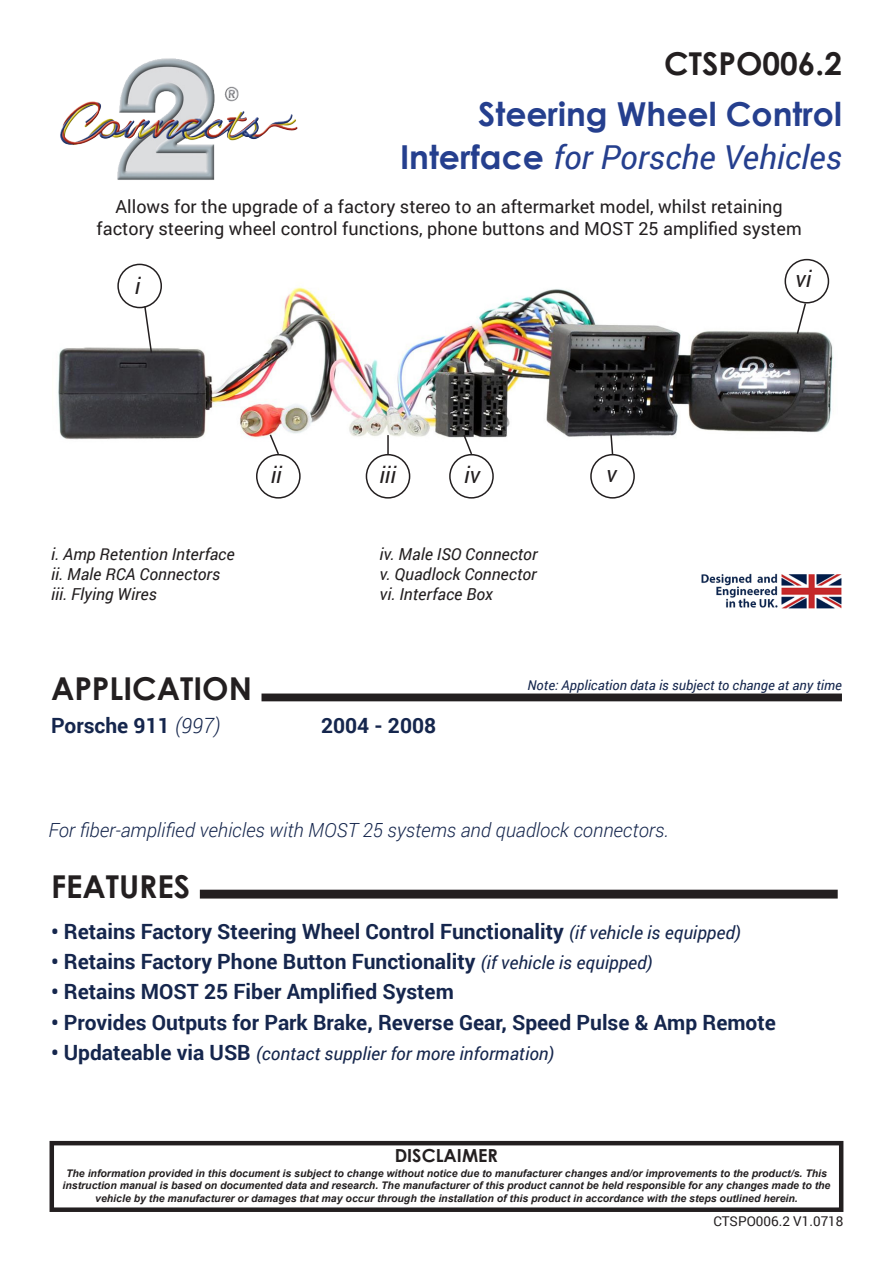
<style>
.page{position:relative;width:893px;height:1263px;background:#fff}
.page>*{position:absolute;margin:0;border:0;box-sizing:border-box;transform-origin:0 0}
.t1{font:italic 33px "Roboto";color:#253f8e}
.t2{font:700 33px "Century Gothic";color:#253f8e}
.t3{font:700 31.5px "Century Gothic";color:#231f20}
.t4{font:italic 22.5px "Roboto";color:#231f20}
.t5{font:700 21px "Roboto";color:#15264d}
.t6{font:italic 300 19.5px "Roboto";color:#15264d}
.t7{font:18px "Roboto";color:#231f20}
.t8{font:italic 18px "Roboto";color:#15264d}
.t9{font:700 18px "Century Gothic";color:#231f20}
.t10{font:italic 16.5px "Roboto";color:#231f20}
.t11{font:italic 13.5px "Roboto";color:#15264d}
.t12{font:13.5px "Roboto";color:#231f20}
.t13{font:italic 700 10.5px/12.6px "Arial";color:#231f20;text-align:center}
.s1{font-family:"Century Gothic";font-weight:700;font-style:normal}
.s2{font-weight:300;font-style:italic}
.s3{font-weight:400;font-style:italic;font-size:18px}
.s4{font-weight:700;font-style:normal;font-size:21px}
</style>
<div class="page">
<img style="left:60px;top:58px;width:238px;height:122px">
<div style="left:261px;top:693px;width:581px;height:8px;border:3px solid #231f20"></div>
<div style="left:200px;top:890px;width:638px;height:8px;border:3px solid #231f20"></div>
<img style="left:58px;top:258px;width:775px;height:239px">
<div style="left:50px;top:1141px;width:793px;height:71px;border:4px solid #231f20"></div>
<img style="left:701px;top:573px;width:141px;height:36px">
<div style="left:784px;top:259px;width:45px;height:44px;border:2px solid #231f20;border-radius:50%"></div>
<div style="left:256px;top:454px;width:45px;height:45px;border:2px solid #231f20;border-radius:50%"></div>
<div style="left:135px;top:270px;width:24px;height:30px;background:#fff"></div>
<div style="left:117px;top:264px;width:45px;height:44px;border:2px solid #231f20;border-radius:50%"></div>
<div style="left:366px;top:454px;width:44px;height:45px;border:2px solid #231f20;border-radius:50%"></div>
<div style="left:449px;top:454px;width:45px;height:45px;border:2px solid #231f20;border-radius:50%"></div>
<div style="left:590px;top:454px;width:45px;height:45px;border:2px solid #231f20;border-radius:50%"></div>
<svg style="left:143px;top:305px;width:10px;height:49px"></svg>
<svg style="left:268px;top:433px;width:12px;height:23px"></svg>
<svg style="left:387px;top:435px;width:2px;height:19px"></svg>
<svg style="left:462px;top:433px;width:11px;height:23px"></svg>
<svg style="left:609px;top:433px;width:5px;height:23px"></svg>
<svg style="left:796px;top:302px;width:11px;height:34px"></svg>
<p class="t3" style="left:664px;top:39px;width:179px">CTSPO006.2</p>
<p class="t2" style="left:478px;top:89px;width:365px">Steering Wheel Control</p>
<p class="t1" style="left:400px;top:134px;width:443px"><span class="s1">Interface</span> for Porsche Vehicles</p>
<p class="t7" style="left:116px;top:194px;width:668px">Allows for the upgrade of a factory stereo to an aftermarket model, whilst retaining</p>
<p class="t7" style="left:97px;top:216px;width:707px">factory steering wheel control functions, phone buttons and MOST 25 amplified system</p>
<p class="t4" style="left:135px;top:270px;width:7px">i</p>
<p class="t10" style="left:51px;top:543px;width:185px">i. Amp Retention Interface</p>
<p class="t10" style="left:51px;top:562px;width:171px">ii. Male RCA Connectors</p>
<p class="t10" style="left:51px;top:582px;width:107px">iii. Flying Wires</p>
<p class="t4" style="left:271px;top:460px;width:12px">ii</p>
<p class="t3" style="left:51px;top:664px;width:202px">APPLICATION</p>
<p class="t4" style="left:379px;top:460px;width:18px">iii</p>
<p class="t4" style="left:464px;top:460px;width:18px">iv</p>
<p class="t4" style="left:606px;top:458px;width:12px">v</p>
<p class="t10" style="left:379px;top:543px;width:160px">iv. Male ISO Connector</p>
<p class="t10" style="left:379px;top:562px;width:159px">v. Quadlock Connector</p>
<p class="t10" style="left:379px;top:582px;width:115px">vi. Interface Box</p>
<p class="t4" style="left:795px;top:263px;width:18px">vi</p>
<p class="t11" style="left:528px;top:676px;width:316px">Note: Application data is subject to change at any time</p>
<p class="t5" style="left:51px;top:711px;width:171px">Porsche 911 <span class="s2">(997)</span></p>
<p class="t5" style="left:321px;top:711px;width:117px">2004 - 2008</p>
<p class="t6" style="left:48px;top:816px;width:622px">For fiber-amplified vehicles with MOST 25 systems and quadlock connectors.</p>
<p class="t3" style="left:51px;top:862px;width:141px">FEATURES</p>
<p class="t5" style="left:51px;top:917px;width:691px">• Retains Factory Steering Wheel Control Functionality <span class="s3">(if vehicle is equipped)</span></p>
<p class="t5" style="left:51px;top:947px;width:603px">• Retains Factory Phone Button Functionality <span class="s3">(if vehicle is equipped)</span></p>
<p class="t5" style="left:51px;top:977px;width:404px">• Retains MOST 25 Fiber Amplified System</p>
<p class="t5" style="left:51px;top:1007px;width:726px">• Provides Outputs for Park Brake, Reverse Gear, Speed Pulse &amp; Amp Remote</p>
<p class="t8" style="left:51px;top:1040px;width:505px"><span class="s4">• Updateable via USB</span> (contact supplier for more information)</p>
<p class="t9" style="left:395px;top:1142px;width:105px">DISCLAIMER</p>
<p class="t13" style="left:63px;top:1167px;width:769px">The information provided in this document is subject to change without notice due to manufacturer changes and/or improvements to the product/s. This instruction manual is based on documented data and research. The manufacturer of this product cannot be held responsible for any changes made to the vehicle by the manufacturer or damages that may occur through the installation of this product in accordance with the steps outlined herein.</p>
<p class="t12" style="left:713px;top:1212px;width:131px">CTSPO006.2 V1.0718</p>
</div>
